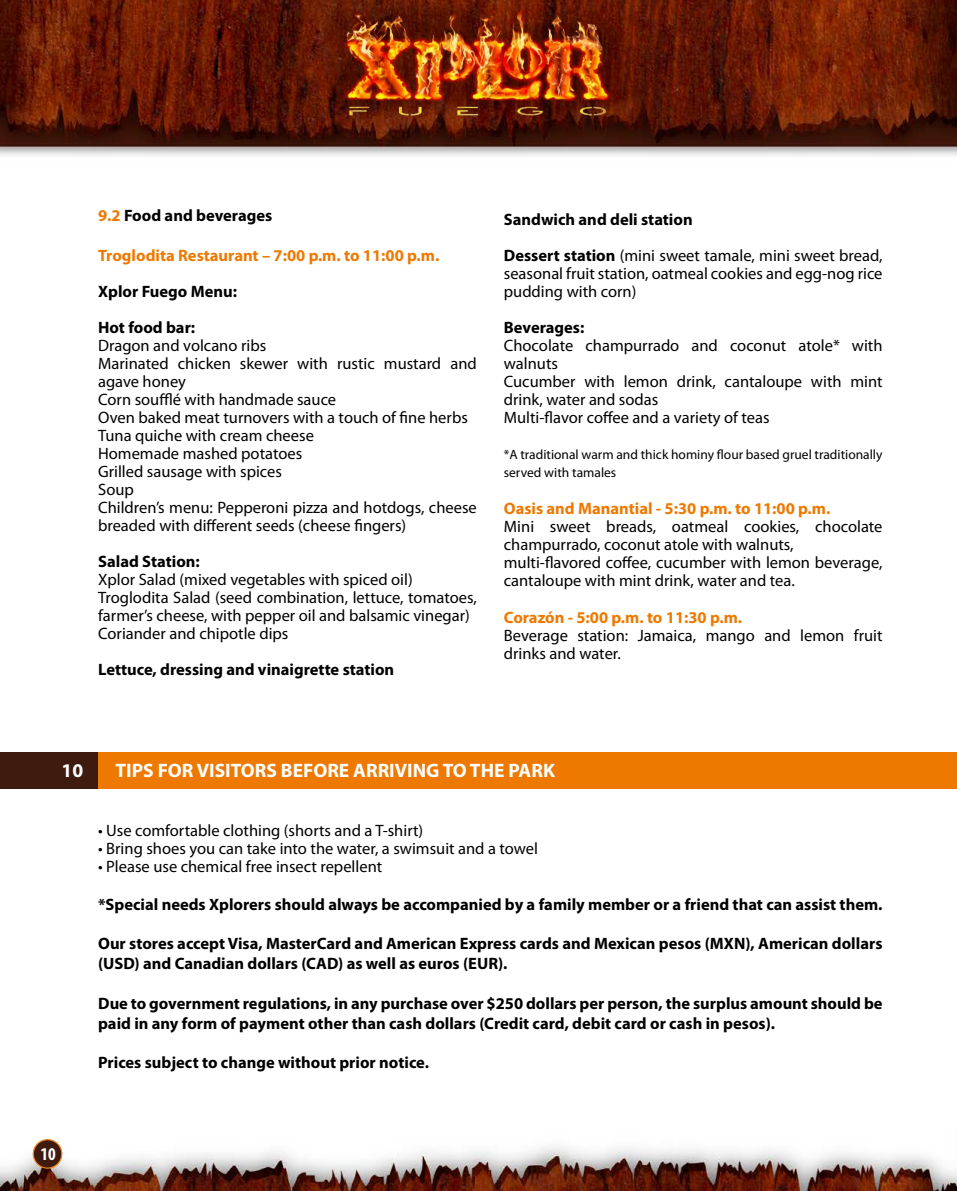
<style>
.page{position:relative;width:957px;height:1191px;background:#fff}
.page>*{position:absolute;margin:0;border:0;box-sizing:border-box;transform-origin:0 0}
.t1{font:700 19.5px "Myriad Pro";color:#fff}
.t2{font:700 condensed 18px "Myriad Pro";color:#fff}
.t3{font:16.5px/18px "Myriad Pro";color:#000}
.t4{font:700 16.5px/36px "Myriad Pro";color:#000}
.t5{font:700 16.5px "Myriad Pro";color:#ee7900}
.t6{font:13.5px/18px "Myriad Pro";color:#000}
.s1{color:#ee7900}
.s2{font-weight:400}
</style>
<div class="page">
<img style="left:0;top:0;width:957px;height:1191px">
<svg style="left:33px;top:1139px;width:29px;height:29px"></svg>
<img style="left:328px;top:0;width:297px;height:133px">
<div style="left:0;top:752px;width:109px;height:36px;background:#3e1b0e"></div>
<div style="left:98px;top:752px;width:859px;height:36px;background:#ee7900"></div>
<p class="t4" style="left:98px;top:197px;width:176px"><span class="s1">9.2</span> Food and beverages</p>
<p class="t5" style="left:98px;top:244px;width:343px">Troglodita Restaurant – 7:00 p.m. to 11:00 p.m.</p>
<p class="t4" style="left:98px;top:272px;width:140px">Xplor Fuego Menu:<br>Hot food bar:</p>
<p class="t3" style="left:98px;top:336px;width:380px">Dragon and volcano ribs<br>Marinated chicken skewer with rustic mustard and agave honey<br>Corn soufflé with handmade sauce<br>Oven baked meat turnovers with a touch of fine herbs<br>Tuna quiche with cream cheese<br>Homemade mashed potatoes<br>Grilled sausage with spices<br>Soup<br>Children’s menu: Pepperoni pizza and hotdogs, cheese breaded with different seeds (cheese fingers)</p>
<p class="t4" style="left:98px;top:542px;width:103px">Salad Station:</p>
<p class="t3" style="left:98px;top:570px;width:380px">Xplor Salad (mixed vegetables with spiced oil)<br>Troglodita Salad (seed combination, lettuce, tomatoes, farmer’s cheese, with pepper oil and balsamic vinegar)<br>Coriander and chipotle dips</p>
<p class="t4" style="left:98px;top:650px;width:298px">Lettuce, dressing and vinaigrette station</p>
<p class="t4" style="left:504px;top:201px;width:380px">Sandwich and deli station<br>Dessert station <span class="s2">(mini sweet tamale, mini sweet bread,</span></p>
<p class="t3" style="left:504px;top:265px;width:380px">seasonal fruit station, oatmeal cookies and egg-nog rice pudding with corn)</p>
<p class="t4" style="left:504px;top:309px;width:82px">Beverages:</p>
<p class="t3" style="left:504px;top:337px;width:380px">Chocolate champurrado and coconut atole* with walnuts<br>Cucumber with lemon drink, cantaloupe with mint drink, water and sodas<br>Multi-flavor coffee and a variety of teas</p>
<p class="t6" style="left:504px;top:446px;width:380px">*A traditional warm and thick hominy flour based gruel traditionally served with tamales</p>
<p class="t5" style="left:504px;top:497px;width:328px">Oasis and Manantial - 5:30 p.m. to 11:00 p.m.</p>
<p class="t3" style="left:504px;top:517px;width:380px">Mini sweet breads, oatmeal cookies, chocolate champurrado, coconut atole with walnuts, multi-flavored coffee, cucumber with lemon beverage, cantaloupe with mint drink, water and tea.</p>
<p class="t5" style="left:504px;top:607px;width:240px">Corazón - 5:00 p.m. to 11:30 p.m.</p>
<p class="t3" style="left:504px;top:626px;width:380px">Beverage station: Jamaica, mango and lemon fruit drinks and water.</p>
<p class="t1" style="left:62px;top:757px;width:23px">10</p>
<p class="t1" style="left:116px;top:757px;width:441px">TIPS FOR VISITORS BEFORE ARRIVING TO THE PARK</p>
<p class="t2" style="left:40px;top:1142px;width:17px">10</p>
<p class="t3" style="left:98px;top:821px;width:327px">• Use comfortable clothing (shorts and a T-shirt)</p>
<p class="t3" style="left:98px;top:839px;width:441px">• Bring shoes you can take into the water, a swimsuit and a towel</p>
<p class="t3" style="left:98px;top:857px;width:286px">• Please use chemical free insect repellent</p>
<p class="t4" style="left:98px;top:885px;width:786px">*Special needs Xplorers should always be accompanied by a family member or a friend that can assist them.</p>
<p class="t4" style="left:98px;top:933px;width:786px;line-height:19.8px">Our stores accept Visa, MasterCard and American Express cards and Mexican pesos (MXN), American dollars (USD) and Canadian dollars (CAD) as well as euros (EUR).</p>
<p class="t4" style="left:98px;top:992px;width:786px;line-height:19.8px">Due to government regulations, in any purchase over $250 dollars per person, the surplus amount should be paid in any form of payment other than cash dollars (Credit card, debit card or cash in pesos).</p>
<p class="t4" style="left:98px;top:1044px;width:332px">Prices subject to change without prior notice.</p>
</div>
